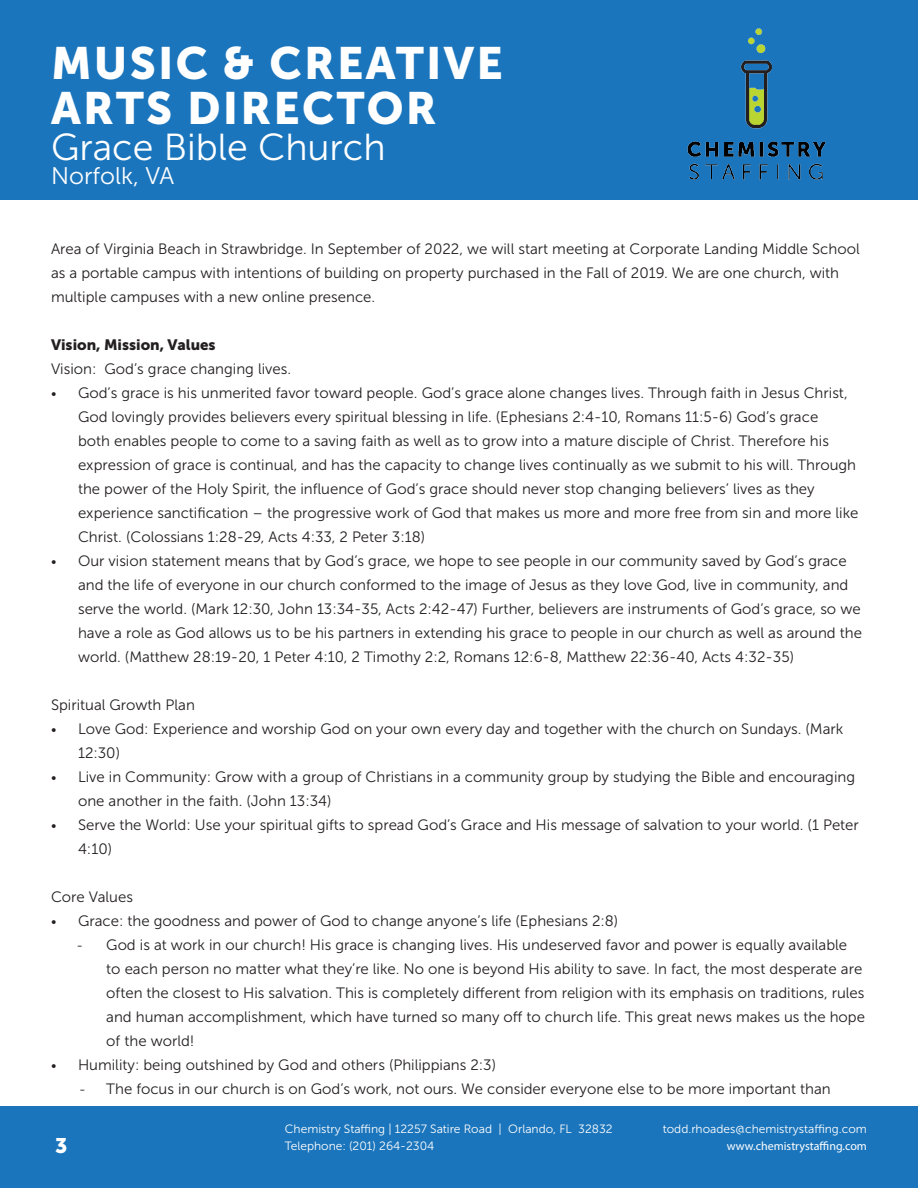
<style>
.page{position:relative;width:918px;height:1188px;background:#fff}
.page>*{position:absolute;margin:0;border:0;box-sizing:border-box;transform-origin:0 0}
.t1{font:45px/45px "Museo Sans 900";letter-spacing:.05em;color:#fff}
.t2{font:37.5px "Museo Sans 300";color:#fff}
.t3{font:24px "Museo Sans 300";color:#fff}
.t4{font:21px "Museo Sans 900";color:#fff}
.t5{font:15px/24px "Museo Sans 300";color:#231f20}
.t6{font:15px "Museo Sans 900";color:#231f20}
.t7{font:12px/16.5px "Museo Sans 300";color:#fff}
.t8{font:12px "Myriad Pro";color:#fff}
.s1{font-size:13.5px}
</style>
<div class="page">
<div style="left:0;top:1107px;width:918px;height:81px;background:#1b75bc"></div>
<div style="left:0;top:0;width:918px;height:200px;background:#1b75bc"></div>
<img style="left:633px;top:0;width:234px;height:193px">
<h1 class="t1" style="left:51px;top:40px;width:453px">MUSIC &amp; CREATIVE<br>ARTS DIRECTOR</h1>
<h2 class="t2" style="left:51px;top:127px;width:336px">Grace Bible Church</h2>
<h3 class="t3" style="left:51px;top:163px;width:125px">Norfolk, VA</h3>
<p class="t5" style="left:51px;top:237px;width:810px">Area of Virginia Beach in Strawbridge. In September of 2022, we will start meeting at Corporate Landing Middle School as a portable campus with intentions of building on property purchased in the Fall of 2019. We are one church, with multiple campuses with a new online presence.</p>
<p class="t6" style="left:51px;top:336px;width:166px">Vision, Mission, Values</p>
<p class="t5" style="left:51px;top:357px;width:242px">Vision: God’s grace changing lives.</p>
<p class="t5" style="left:78px;top:381px;width:782px;text-indent:-27px"><span class="s1">•</span> God’s grace is his unmerited favor toward people. God’s grace alone changes lives. Through faith in Jesus Christ, God lovingly provides believers every spiritual blessing in life. (Ephesians 2:4-10, Romans 11:5-6) God’s grace<br>both enables people to come to a saving faith as well as to grow into a mature disciple of Christ. Therefore his expression of grace is continual, and has the capacity to change lives continually as we submit to his will. Through the power of the Holy Spirit, the influence of God’s grace should never stop changing believers’ lives as they experience sanctification – the progressive work of God that makes us more and more free from sin and more like Christ. (Colossians 1:28-29, Acts 4:33, 2 Peter 3:18)</p>
<p class="t5" style="left:78px;top:549px;width:785px;text-indent:-27px"><span class="s1">•</span> Our vision statement means that by God’s grace, we hope to see people in our community saved by God’s grace and the life of everyone in our church conformed to the image of Jesus as they love God, live in community, and serve the world. (Mark 12:30, John 13:34-35, Acts 2:42-47) Further, believers are instruments of God’s grace, so we have a role as God allows us to be his partners in extending his grace to people in our church as well as around the world. (Matthew 28:19-20, 1 Peter 4:10, 2 Timothy 2:2, Romans 12:6-8, Matthew 22:36-40, Acts 4:32-35)</p>
<p class="t5" style="left:51px;top:693px;width:145px">Spiritual Growth Plan</p>
<p class="t5" style="left:78px;top:717px;width:767px;text-indent:-27px"><span class="s1">•</span> Love God: Experience and worship God on your own every day and together with the church on Sundays. (Mark<br>12:30)</p>
<p class="t5" style="left:78px;top:765px;width:779px;text-indent:-27px"><span class="s1">•</span> Live in Community: Grow with a group of Christians in a community group by studying the Bible and encouraging one another in the faith. (John 13:34)</p>
<p class="t5" style="left:78px;top:813px;width:782px;text-indent:-27px"><span class="s1">•</span> Serve the World: Use your spiritual gifts to spread God’s Grace and His message of salvation to your world. (1 Peter<br>4:10)</p>
<p class="t5" style="left:51px;top:885px;width:84px">Core Values</p>
<p class="t5" style="left:51px;top:909px;width:569px"><span class="s1">•</span> Grace: the goodness and power of God to change anyone’s life (Ephesians 2:8)</p>
<p class="t5" style="left:106px;top:933px;width:760px;text-indent:-30px"><span class="s1">-</span> God is at work in our church! His grace is changing lives. His undeserved favor and power is equally available to each person no matter what they’re like. No one is beyond His ability to save. In fact, the most desperate are often the closest to His salvation. This is completely different from religion with its emphasis on traditions, rules and human accomplishment, which have turned so many off to church life. This great news makes us the hope of the world!</p>
<p class="t5" style="left:51px;top:1053px;width:447px"><span class="s1">•</span> Humility: being outshined by God and others (Philippians 2:3)</p>
<p class="t5" style="left:79px;top:1077px;width:753px"><span class="s1">-</span> The focus in our church is on God’s work, not ours. We consider everyone else to be more important than</p>
<h3 class="t4" style="left:55px;top:1133px;width:14px">3</h3>
<p class="t7" style="left:285px;top:1121px;width:329px">Chemistry Staffing | 12257 Satire Road | Orlando, FL 32832<br>Telephone: (201) 264-2304</p>
<p class="t7" style="left:663px;top:1121px;width:206px">todd.rhoades@chemistrystaffing.com</p>
<p class="t8" style="left:727px;top:1138px;width:142px">www.chemistrystaffing.com</p>
</div>
